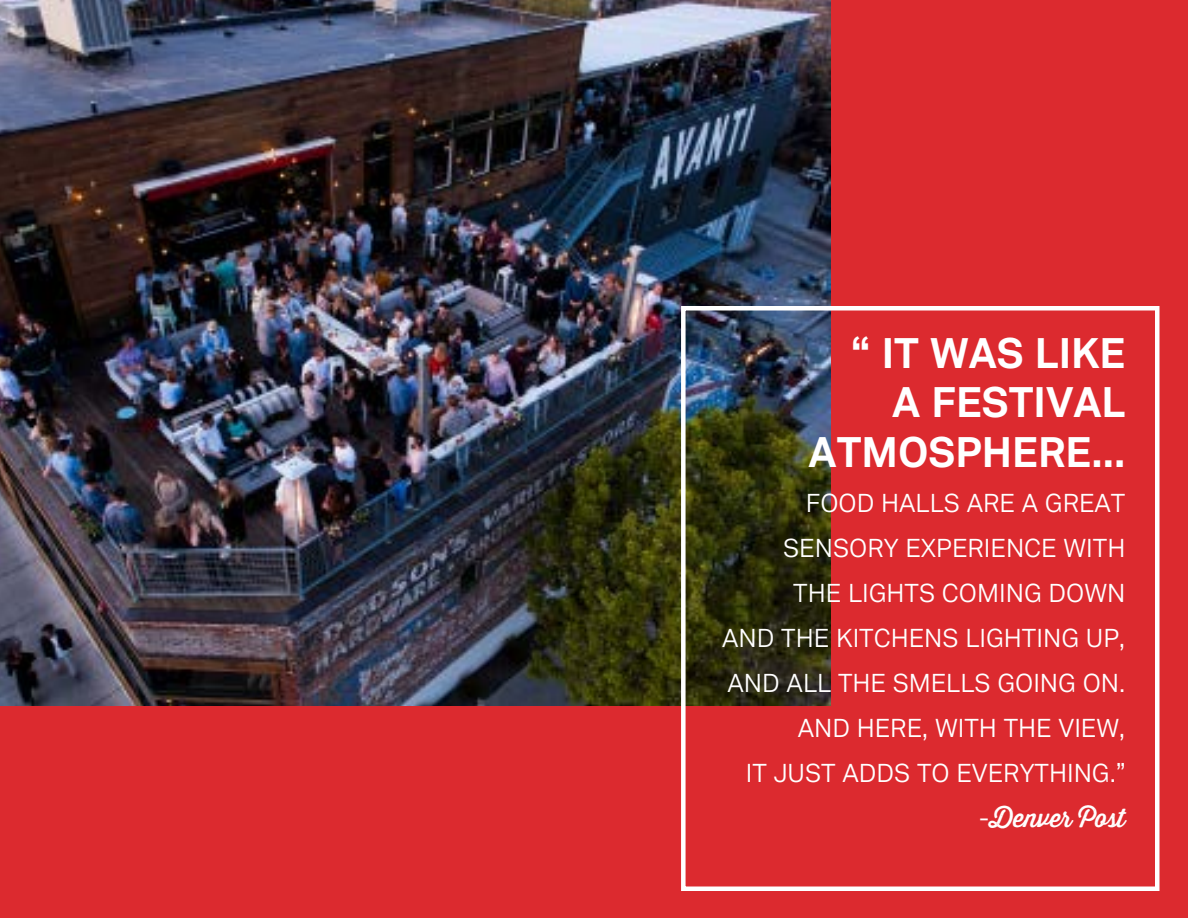
<style>
.page{position:relative;width:1188px;height:918px;background:#dc2a2f}
.page>*{position:absolute;margin:0;border:0;box-sizing:border-box;transform-origin:0 0}
.t1{font:700 42px/49.5px "Vaud";color:#fff;text-align:right}
.t2{font:25.5px/45px "Vaud";color:#fff;text-align:right}
.t3{font:25.5px "Thirsty Rough Reg";color:#fff}
.s1{font-family:"Vaud"}
</style>
<div class="page">
<img style="left:0;top:0;width:831px;height:705px">
<div style="left:681px;top:306px;width:479px;height:585px;border:4px solid #fff"></div>
<h1 class="t1" style="left:809px;top:328px;width:318px">“ IT WAS LIKE<br>A FESTIVAL<br>ATMOSPHERE...</h1>
<p class="t2" style="left:722px;top:480px;width:405px">FOOD HALLS ARE A GREAT<br>SENSORY EXPERIENCE WITH<br>THE LIGHTS COMING DOWN<br>AND THE KITCHENS LIGHTING UP,<br>AND ALL THE SMELLS GOING ON.<br>AND HERE, WITH THE VIEW,<br>IT JUST ADDS TO EVERYTHING.”</p>
<p class="t3" style="left:979px;top:799px;width:148px"><span class="s1">-</span>Denver Post</p>
</div>
